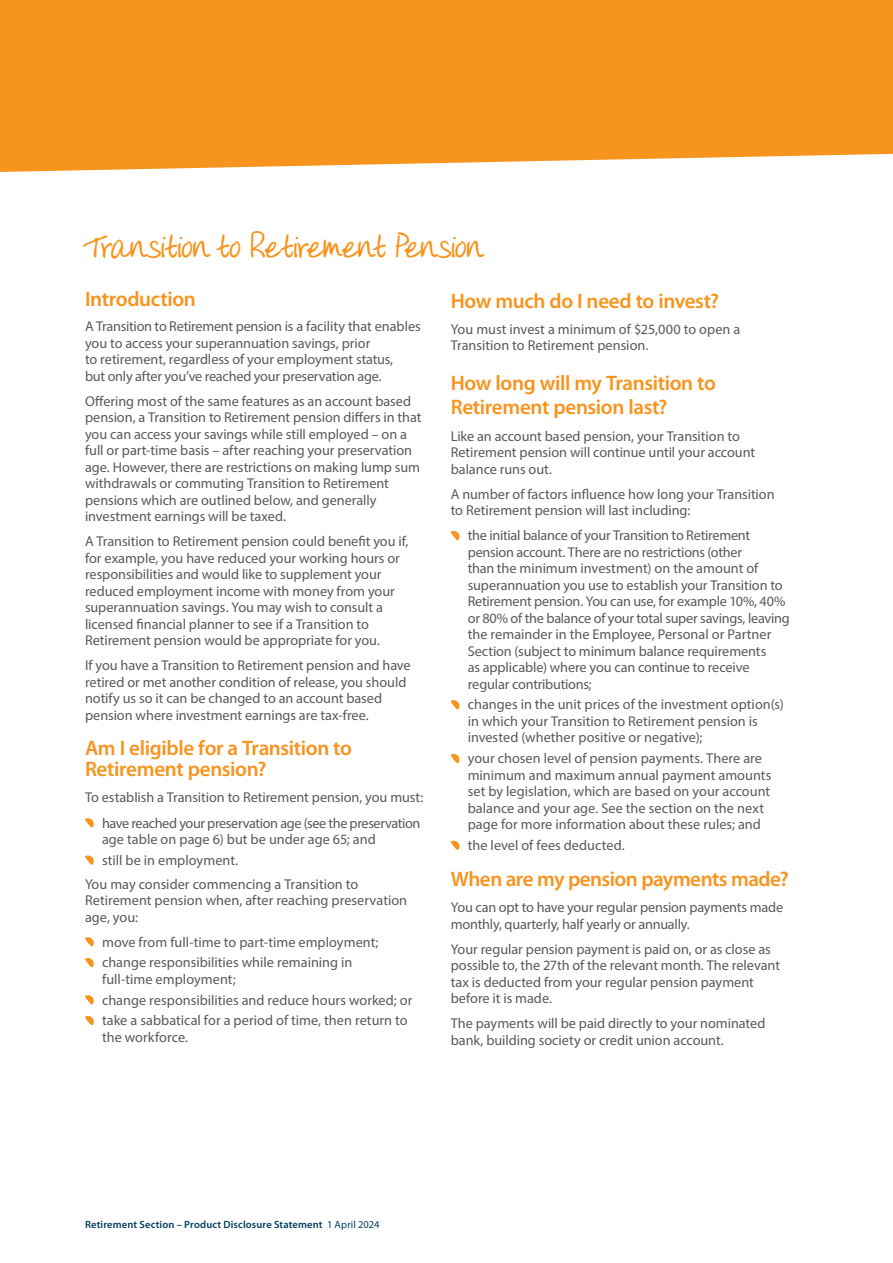
<style>
.page{position:relative;width:893px;height:1263px;background:#fff}
.page>*{position:absolute;margin:0;border:0;box-sizing:border-box;transform-origin:0 0}
.t1{font:36px "ANZ Script";letter-spacing:-.03em;color:#f7941e}
.t2{font:600 21px/21px "Myriad Pro";letter-spacing:-.02em;color:#f7941e}
.t3{font:14.25px/16.5px "Myriad Pro";letter-spacing:-.005em;color:#58595b}
.t4{font:600 10.5px "Myriad Pro";letter-spacing:.015em;color:#004062}
.s1{font-weight:400}
</style>
<div class="page">
<div style="left:0;top:0;width:893px;height:172px;background:#f7941e"></div>
<svg style="left:85px;top:818px;width:9px;height:9px"></svg>
<svg style="left:85px;top:855px;width:9px;height:10px"></svg>
<svg style="left:85px;top:937px;width:9px;height:9px"></svg>
<svg style="left:85px;top:958px;width:9px;height:9px"></svg>
<svg style="left:85px;top:995px;width:9px;height:9px"></svg>
<svg style="left:85px;top:1016px;width:9px;height:9px"></svg>
<svg style="left:451px;top:531px;width:9px;height:9px"></svg>
<svg style="left:451px;top:700px;width:9px;height:9px"></svg>
<svg style="left:451px;top:754px;width:9px;height:9px"></svg>
<svg style="left:451px;top:840px;width:9px;height:10px"></svg>
<h1 class="t1" style="left:85px;top:222px;width:399px">Transition to Retirement Pension</h1>
<h2 class="t2" style="left:85px;top:288px;width:112px">Introduction</h2>
<p class="t3" style="left:85px;top:318px;width:337px">A Transition to Retirement pension is a facility that enables you to access your superannuation savings, prior<br>to retirement, regardless of your employment status,<br>but only after you’ve reached your preservation age.</p>
<p class="t3" style="left:85px;top:392px;width:338px">Offering most of the same features as an account based pension, a Transition to Retirement pension differs in that you can access your savings while still employed – on a full or part-time basis – after reaching your preservation age. However, there are restrictions on making lump sum withdrawals or commuting Transition to Retirement pensions which are outlined below, and generally investment earnings will be taxed.</p>
<p class="t3" style="left:85px;top:533px;width:325px">A Transition to Retirement pension could benefit you if, for example, you have reduced your working hours or responsibilities and would like to supplement your reduced employment income with money from your superannuation savings. You may wish to consult a licensed financial planner to see if a Transition to Retirement pension would be appropriate for you.</p>
<p class="t3" style="left:85px;top:657px;width:327px">If you have a Transition to Retirement pension and have retired or met another condition of release, you should notify us so it can be changed to an account based pension where investment earnings are tax-free.</p>
<h2 class="t2" style="left:85px;top:737px;width:268px">Am I eligible for a Transition to<br>Retirement pension?</h2>
<p class="t3" style="left:85px;top:785px;width:340px;line-height:25px;text-align:right">To establish a Transition to Retirement pension, you must: have reached your preservation age (see the preservation</p>
<p class="t3" style="left:102px;top:829px;width:275px;line-height:20.7px">age table on page 6) but be under age 65; and still be in employment.</p>
<p class="t3" style="left:85px;top:875px;width:324px">You may consider commencing a Transition to<br>Retirement pension when, after reaching preservation age, you:</p>
<p class="t3" style="left:102px;top:931px;width:278px;line-height:20.7px">move from full-time to part-time employment; change responsibilities while remaining in</p>
<p class="t3" style="left:102px;top:968px;width:312px;line-height:20.7px">full-time employment;<br>change responsibilities and reduce hours worked; or take a sabbatical for a period of time, then return to</p>
<p class="t3" style="left:102px;top:1028px;width:87px">the workforce.</p>
<h2 class="t2" style="left:451px;top:290px;width:270px">How much do I need to invest?</h2>
<p class="t3" style="left:451px;top:321px;width:291px">You must invest a minimum of $25,000 to open a<br>Transition to Retirement pension.</p>
<h2 class="t2" style="left:451px;top:371px;width:267px;line-height:24px">How long will my Transition to<br>Retirement pension last?</h2>
<p class="t3" style="left:451px;top:427px;width:306px">Like an account based pension, your Transition to<br>Retirement pension will continue until your account balance runs out.</p>
<p class="t3" style="left:451px;top:485px;width:325px">A number of factors influence how long your Transition to Retirement pension will last including:</p>
<p class="t3" style="left:468px;top:527px;width:323px">the initial balance of your Transition to Retirement pension account. There are no restrictions (other<br>than the minimum investment) on the amount of superannuation you use to establish your Transition to Retirement pension. You can use, for example 10%, 40% or 80% of the balance of your total super savings, leaving the remainder in the Employee, Personal or Partner Section (subject to minimum balance requirements<br>as applicable) where you can continue to receive regular contributions;</p>
<p class="t3" style="left:468px;top:696px;width:317px">changes in the unit prices of the investment option(s) in which your Transition to Retirement pension is invested (whether positive or negative);</p>
<p class="t3" style="left:468px;top:750px;width:305px">your chosen level of pension payments. There are minimum and maximum annual payment amounts set by legislation, which are based on your account balance and your age. See the section on the next page for more information about these rules; and</p>
<p class="t3" style="left:468px;top:837px;width:159px">the level of fees deducted.</p>
<h2 class="t2" style="left:451px;top:868px;width:339px">When are my pension payments made?</h2>
<p class="t3" style="left:451px;top:899px;width:334px">You can opt to have your regular pension payments made monthly, quarterly, half yearly or annually.</p>
<p class="t3" style="left:451px;top:940px;width:331px">Your regular pension payment is paid on, or as close as possible to, the 27th of the relevant month. The relevant tax is deducted from your regular pension payment before it is made.</p>
<p class="t3" style="left:451px;top:1015px;width:316px">The payments will be paid directly to your nominated bank, building society or credit union account.</p>
<p class="t4" style="left:85px;top:1218px;width:296px">Retirement Section – Product Disclosure Statement <span class="s1">1 April 2024</span></p>
</div>
